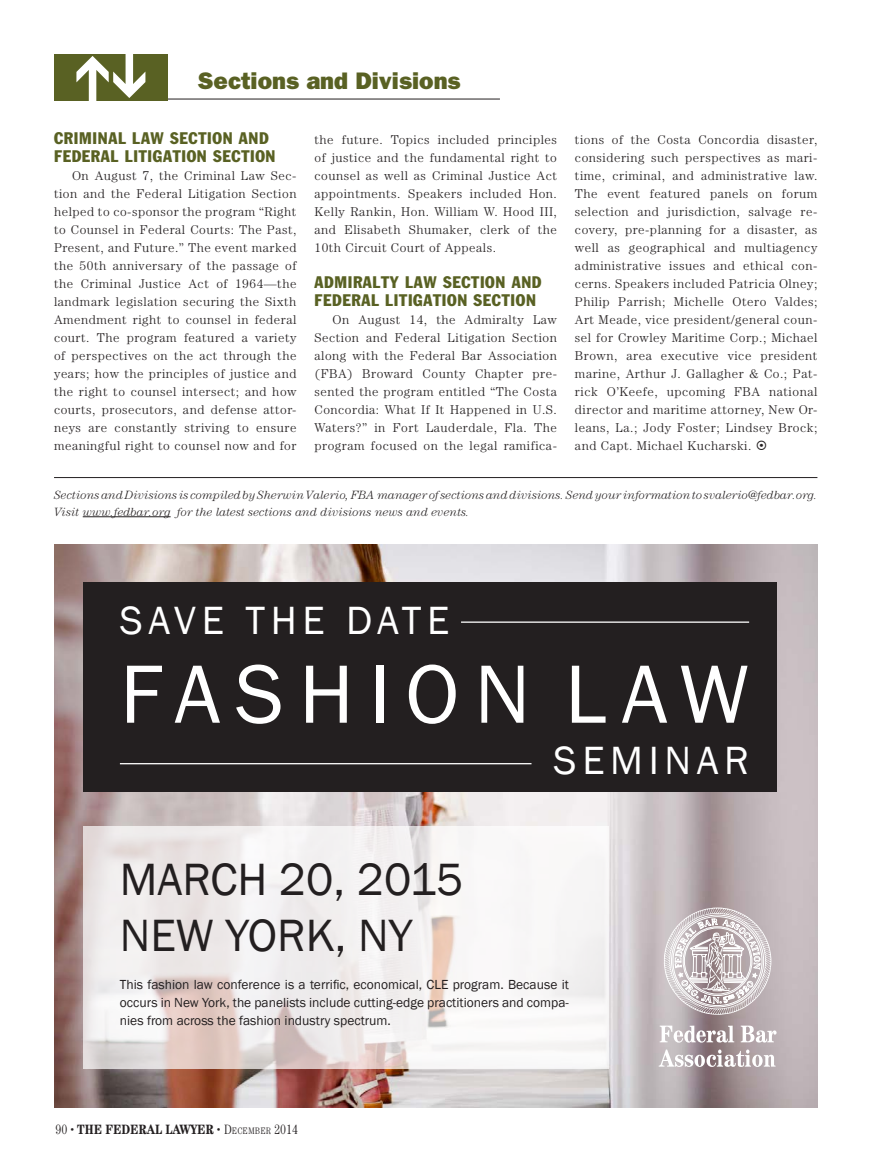
<style>
.page{position:relative;width:885px;height:1175px;background:#fff}
.page>*{position:absolute;margin:0;border:0;box-sizing:border-box;transform-origin:0 0}
.t1{font:85.5px "Franklin Gothic";letter-spacing:.175em;color:#fff}
.t2{font:46.5px "Franklin Gothic";color:#231f20}
.t3{font:40.5px "Franklin Gothic";letter-spacing:.14em;color:#fff}
.t4{font:800 24px "Franklin Gothic";color:#596123}
.Body_Text_First_Inde{font:condensed 16.5px/18px "Franklin Gothic";letter-spacing:.04em;color:#596123}
.t5{font:13.5px/18px "Franklin Gothic";color:#231f20;text-align:justify}
.t6{font:700 condensed 13.5px "Century";color:#231f20}
.t7{font:300 12.75px/18px "Century";letter-spacing:.04em;color:#231f20;text-align:justify}
.Author_Bio{font:italic 300 12px/16.5px "Century";color:#231f20}
.s1{font-weight:300}
.s2{font-weight:300;font-size:7.5px}
.s3{font-weight:300;font-size:9.45px}
</style>
<div class="page">
<hr style="left:54px;top:99px;width:446px;height:1px;background:#231f20">
<div style="left:54px;top:54px;width:114px;height:47px;background:#596123"></div>
<svg style="left:76px;top:54px;width:69px;height:47px"></svg>
<hr style="left:54px;top:477px;width:763px;height:1px;background:#231f20">
<hr style="left:83px;top:516px;width:87px;height:1px;background:#231f20">
<img style="left:54px;top:545px;width:763px;height:562px">
<div style="left:83px;top:582px;width:693px;height:209px;background:#231f20"></div>
<hr style="left:120px;top:763px;width:411px;height:1px;background:#fff">
<hr style="left:461px;top:621px;width:287px;height:2px;background:#fff">
<svg style="left:83px;top:826px;width:525px;height:242px;fill:#f2f0f1"></svg>
<svg style="left:658px;top:907px;width:118px;height:196px;background:#c0b6b8"></svg>
<p class="t4" style="left:198px;top:66px;width:264px">Sections and Divisions</p>
<p class="Body_Text_First_Inde" style="left:54px;top:129px;width:216px">CRIMINAL LAW SECTION AND</p>
<p class="Body_Text_First_Inde" style="left:54px;top:147px;width:223px">FEDERAL LITIGATION SECTION</p>
<p class="t7" style="left:54px;top:166px;width:244px;text-indent:18px">On August 7, the Criminal Law Sec&shy;tion and the Federal Litigation Section helped to co-sponsor the program “Right to Counsel in Federal Courts: The Past, Present, and Future.” The event marked the 50th anniversary of the passage of the Criminal Justice Act of 1964—the landmark legislation securing the Sixth Amendment right to counsel in federal court. The program featured a variety of perspectives on the act through the years; how the principles of justice and the right to counsel intersect; and how courts, prosecutors, and defense attor&shy;neys are constantly striving to ensure meaningful right to counsel now and for</p>
<p class="t7" style="left:574px;top:130px;width:244px">tions of the Costa Concordia disaster, considering such perspectives as mari&shy;time, criminal, and administrative law.<br>The event featured panels on forum selection and jurisdiction, salvage re&shy;covery, pre-planning for a disaster, as well as geographical and multiagency administrative issues and ethical con&shy;cerns. Speakers included Patricia Olney; Philip Parrish; Michelle Otero Valdes; Art Meade, vice president/general coun&shy;sel for Crowley Maritime Corp.; Michael Brown, area executive vice president marine, Arthur J. Gallagher &amp; Co.; Pat&shy;rick O’Keefe, upcoming FBA national director and maritime attorney, New Or&shy;leans, La.; Jody Foster; Lindsey Brock; and Capt. Michael Kucharski.</p>
<p class="Author_Bio" style="left:54px;top:486px;width:764px">Sections and Divisions is compiled by Sherwin Valerio, FBA manager of sections and divisions. Send your information to svalerio@fedbar.org.<br>Visit www.fedbar.org for the latest sections and divisions news and events.</p>
<p class="t7" style="left:314px;top:131px;width:244px">the future. Topics included principles of justice and the fundamental right to counsel as well as Criminal Justice Act appointments. Speakers included Hon.<br>Kelly Rankin, Hon. William W. Hood III, and Elisabeth Shumaker, clerk of the 10th Circuit Court of Appeals.</p>
<p class="Body_Text_First_Inde" style="left:314px;top:273px;width:228px">ADMIRALTY LAW SECTION AND<br>FEDERAL LITIGATION SECTION</p>
<p class="t7" style="left:314px;top:310px;width:244px;text-indent:18px">On August 14, the Admiralty Law Section and Federal Litigation Section along with the Federal Bar Association (FBA) Broward County Chapter pre&shy;sented the program entitled “The Costa Concordia: What If It Happened in U.S.<br>Waters?” in Fort Lauderdale, Fla. The program focused on the legal ramifica-</p>
<p class="t3" style="left:120px;top:595px;width:331px">SAVE THE DATE</p>
<p class="t1" style="left:120px;top:641px;width:630px">FASHION LAW</p>
<p class="t3" style="left:553px;top:735px;width:197px">SEMINAR</p>
<p class="t2" style="left:120px;top:850px;width:345px">MARCH 20, 2015</p>
<p class="t2" style="left:120px;top:906px;width:294px">NEW YORK, NY</p>
<p class="t5" style="left:120px;top:976px;width:450px">This fashion law conference is a terrific, economical, CLE program. Because it occurs in New York, the panelists include cutting-edge practitioners and compa&shy;nies from across the fashion industry spectrum.</p>
<p class="t6" style="left:56px;top:1120px;width:244px"><span class="s1">90</span> <span class="s2">•</span> THE FEDERAL LAWYER <span class="s2">•</span> <span class="s1">D</span><span class="s3">ECEMBER</span> <span class="s1">2014</span></p>
</div>
